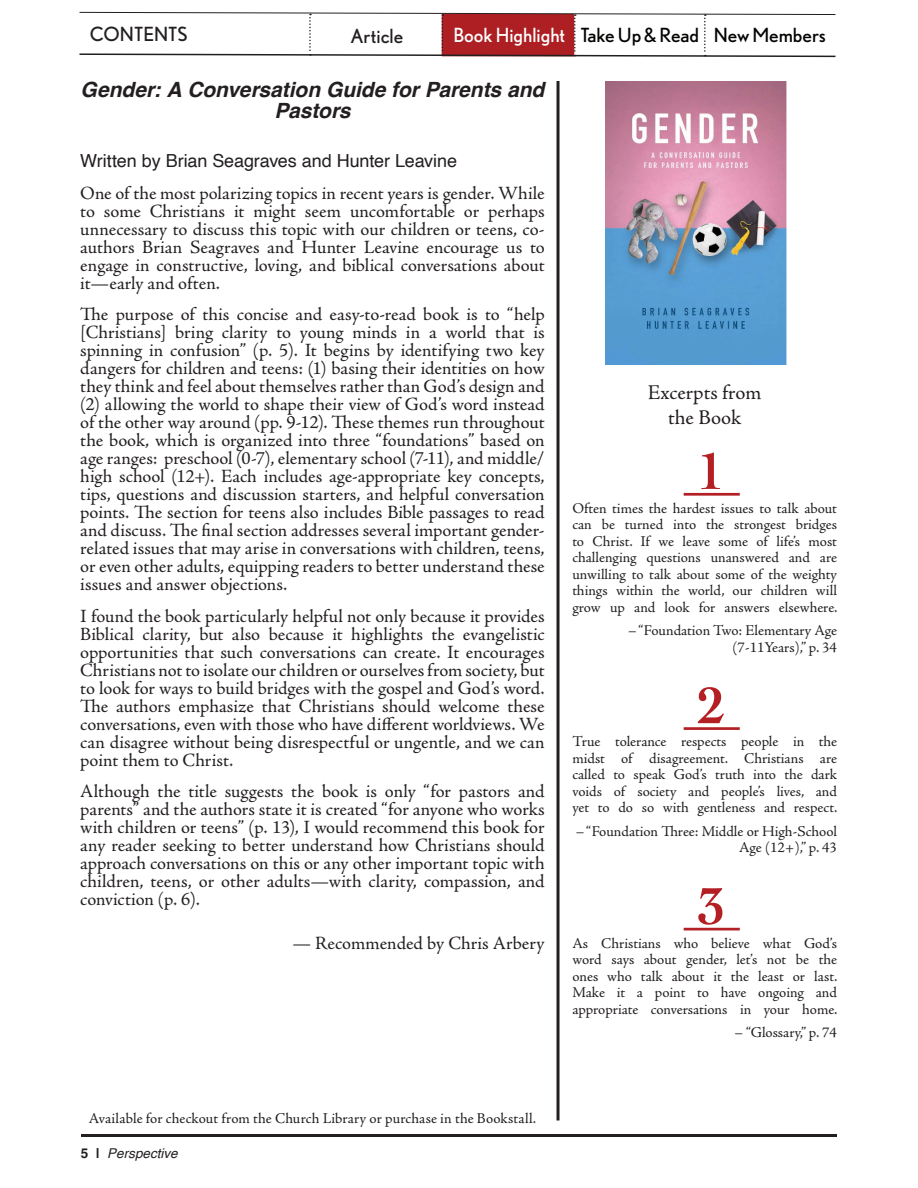
<style>
.page{position:relative;width:918px;height:1188px;background:#fff}
.page>*{position:absolute;margin:0;border:0;box-sizing:border-box;transform-origin:0 0}
.t1{font:700 54px "Cochin";color:#b31f23}
.t2{font:italic 700 21px/21px "Helvetica";letter-spacing:-.005em;color:#231f20;text-align:center}
.t3{font:21px "Adobe Jenson Pro";color:#231f20}
.t4{font:19.5px "Nobel";color:#040503}
.t5{font:19.5px "Nobel";color:#231f20}
.t6{font:19.5px "Nobel";color:#fff}
.t7{font:18.75px/18px "Adobe Jenson Pro";color:#231f20;text-align:justify}
.t8{font:18px "Helvetica";letter-spacing:-.005em;color:#231f20}
.t9{font:15px/16.5px "Adobe Jenson Pro";letter-spacing:-.005em;color:#231f20;text-align:justify}
.t10{font:italic 13.5px "Helvetica";color:#231f20}
.s1{font-weight:700;font-style:normal}
</style>
<div class="page">
<hr style="left:684px;top:493px;width:56px;height:3px;background:#b31f23">
<hr style="left:684px;top:727px;width:56px;height:3px;background:#b31f23">
<hr style="left:684px;top:928px;width:56px;height:2px;background:#b31f23">
<hr style="left:557px;top:81px;width:3px;height:1039px;background:#231f20">
<hr style="left:81px;top:1134px;width:756px;height:3px;background:#231f20">
<img style="left:605px;top:81px;width:182px;height:283px">
<svg style="left:79px;top:12px;width:757px;height:46px"></svg>
<p class="t5" style="left:90px;top:22px;width:99px">CONTENTS</p>
<p class="t5" style="left:350px;top:24px;width:54px">Article</p>
<p class="t6" style="left:453px;top:24px;width:113px">Book Highlight</p>
<p class="t4" style="left:581px;top:24px;width:120px">Take Up &amp; Read</p>
<p class="t4" style="left:714px;top:24px;width:114px">New Members</p>
<p class="t2" style="left:81px;top:81px;width:465px">Gender: A Conversation Guide for Parents and<br>Pastors</p>
<p class="t8" style="left:80px;top:147px;width:378px">Written by Brian Seagraves and Hunter Leavine</p>
<p class="t7" style="left:80px;top:184px;width:466px">One of the most polarizing topics in recent years is gender. While to some Christians it might seem uncomfortable or perhaps unnecessary to discuss this topic with our children or teens, co&shy;authors Brian Seagraves and Hunter Leavine encourage us to engage in constructive, loving, and biblical conversations about it—early and often.</p>
<p class="t7" style="left:80px;top:306px;width:466px">The purpose of this concise and easy-to-read book is to “help [Christians] bring clarity to young minds in a world that is spinning in confusion” (p. 5). It begins by identifying two key dangers for children and teens: (1) basing their identities on how they think and feel about themselves rather than God’s design and (2) allowing the world to shape their view of God’s word instead of the other way around (pp. 9-12). These themes run throughout the book, which is organized into three “foundations” based on age ranges: preschool (0-7), elementary school (7-11), and middle/ high school (12+). Each includes age-appropriate key concepts, tips, questions and discussion starters, and helpful conversation points. The section for teens also includes Bible passages to read and discuss. The final section addresses several important gender&shy;related issues that may arise in conversations with children, teens, or even other adults, equipping readers to better understand these issues and answer objections.</p>
<p class="t7" style="left:80px;top:607px;width:466px">I found the book particularly helpful not only because it provides Biblical clarity, but also because it highlights the evangelistic opportunities that such conversations can create. It encourages Christians not to isolate our children or ourselves from society, but to look for ways to build bridges with the gospel and God’s word.<br>The authors emphasize that Christians should welcome these conversations, even with those who have different worldviews. We can disagree without being disrespectful or ungentle, and we can point them to Christ.</p>
<p class="t7" style="left:80px;top:783px;width:466px">Although the title suggests the book is only “for pastors and parents” and the authors state it is created “for anyone who works with children or teens” (p. 13), I would recommend this book for any reader seeking to better understand how Christians should approach conversations on this or any other important topic with children, teens, or other adults—with clarity, compassion, and conviction (p. 6).</p>
<p class="t7" style="left:292px;top:934px;width:254px">— Recommended by Chris Arbery</p>
<p class="t3" style="left:648px;top:380px;width:115px">Excerpts from</p>
<p class="t3" style="left:668px;top:406px;width:75px">the Book</p>
<p class="t1" style="left:698px;top:435px;width:30px">1</p>
<p class="t9" style="left:572px;top:500px;width:267px">Often times the hardest issues to talk about can be turned into the strongest bridges to Christ. If we leave some of life’s most challenging questions unanswered and are unwilling to talk about some of the weighty things within the world, our children will grow up and look for answers elsewhere.</p>
<p class="t9" style="left:628px;top:622px;width:210px;text-align:right">– “Foundation Two: Elementary Age (7-11Years),” p. 34</p>
<p class="t1" style="left:698px;top:669px;width:30px">2</p>
<p class="t9" style="left:572px;top:734px;width:267px">True tolerance respects people in the midst of disagreement. Christians are called to speak God’s truth into the dark voids of society and people’s lives, and yet to do so with gentleness and respect.</p>
<p class="t9" style="left:576px;top:823px;width:263px;text-align:right">– “Foundation Three: Middle or High-School<br>Age (12+),” p. 43</p>
<p class="t1" style="left:698px;top:870px;width:30px">3</p>
<p class="t9" style="left:572px;top:935px;width:267px">As Christians who believe what God’s word says about gender, let’s not be the ones who talk about it the least or last.<br>Make it a point to have ongoing and appropriate conversations in your home.</p>
<p class="t9" style="left:734px;top:1024px;width:104px">– “Glossary,” p. 74</p>
<p class="t9" style="left:89px;top:1110px;width:449px">Available for checkout from the Church Library or purchase in the Bookstall.</p>
<p class="t10" style="left:81px;top:1142px;width:98px"><span class="s1">5 |</span> Perspective</p>
</div>
